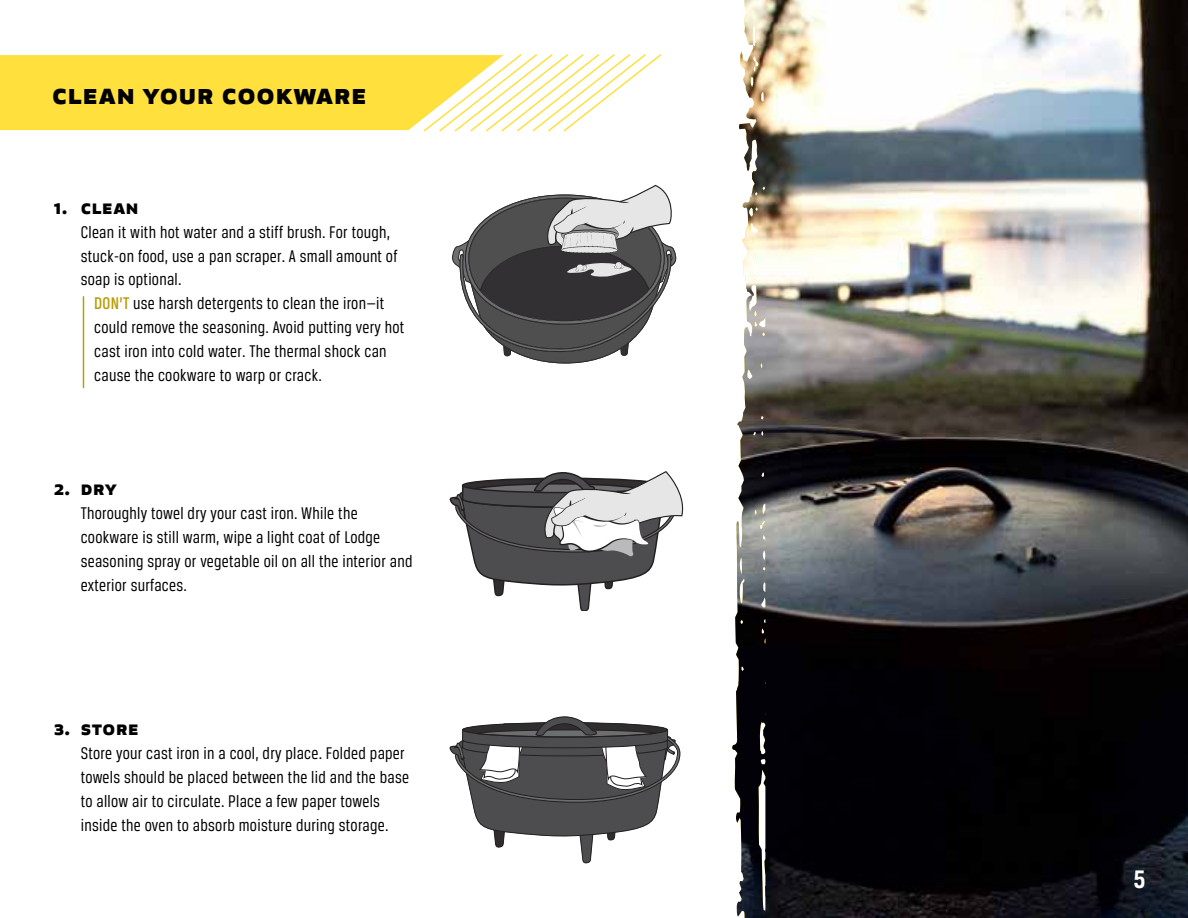
<style>
.page{position:relative;width:1188px;height:918px;background:#fff}
.page>*{position:absolute;margin:0;border:0;box-sizing:border-box;transform-origin:0 0}
.t1{font:700 30px "Apex New";letter-spacing:.03em;color:#000}
.t2{font:700 27px "Breuer Condensed";color:#fff}
.t3{font:700 21px "Apex New";letter-spacing:.03em;color:#000}
.t4{font:18px/24px "Breuer Condensed";letter-spacing:.015em;color:#000}
.s1{font-weight:500;color:#b99e08}
</style>
<div class="page">
<svg style="left:0;top:54px;width:662px;height:78px"></svg>
<svg style="left:452px;top:184px;width:225px;height:180px"></svg>
<svg style="left:449px;top:716px;width:231px;height:147px"></svg>
<svg style="left:450px;top:472px;width:234px;height:138px"></svg>
<hr style="left:83px;top:297px;width:1px;height:91px;background:#b99e08">
<img style="left:732px;top:0;width:456px;height:918px">
<img style="left:736px;top:0;width:22px;height:612px">
<h1 class="t1" style="left:52px;top:71px;width:316px">clean your cookware</h1>
<p class="t3" style="left:54px;top:191px;width:86px">1. clean</p>
<p class="t4" style="left:81px;top:219px;width:318px">Clean it with hot water and a stiff brush. For tough, stuck-on food, use a pan scraper. A small amount of soap is optional.</p>
<p class="t4" style="left:94px;top:291px;width:312px"><span class="s1">DON’T</span> use harsh detergents to clean the iron—it could remove the seasoning. Avoid putting very hot cast iron into cold water. The thermal shock can cause the cookware to warp or crack.</p>
<p class="t3" style="left:54px;top:472px;width:65px">2. dry</p>
<p class="t4" style="left:81px;top:501px;width:333px">Thoroughly towel dry your cast iron. While the cookware is still warm, wipe a light coat of Lodge seasoning spray or vegetable oil on all the interior and exterior surfaces.</p>
<p class="t3" style="left:54px;top:712px;width:87px">3. store</p>
<p class="t4" style="left:81px;top:741px;width:330px">Store your cast iron in a cool, dry place. Folded paper towels should be placed between the lid and the base to allow air to circulate. Place a few paper towels inside the oven to absorb moisture during storage.</p>
<h2 class="t2" style="left:1134px;top:864px;width:13px">5</h2>
</div>
